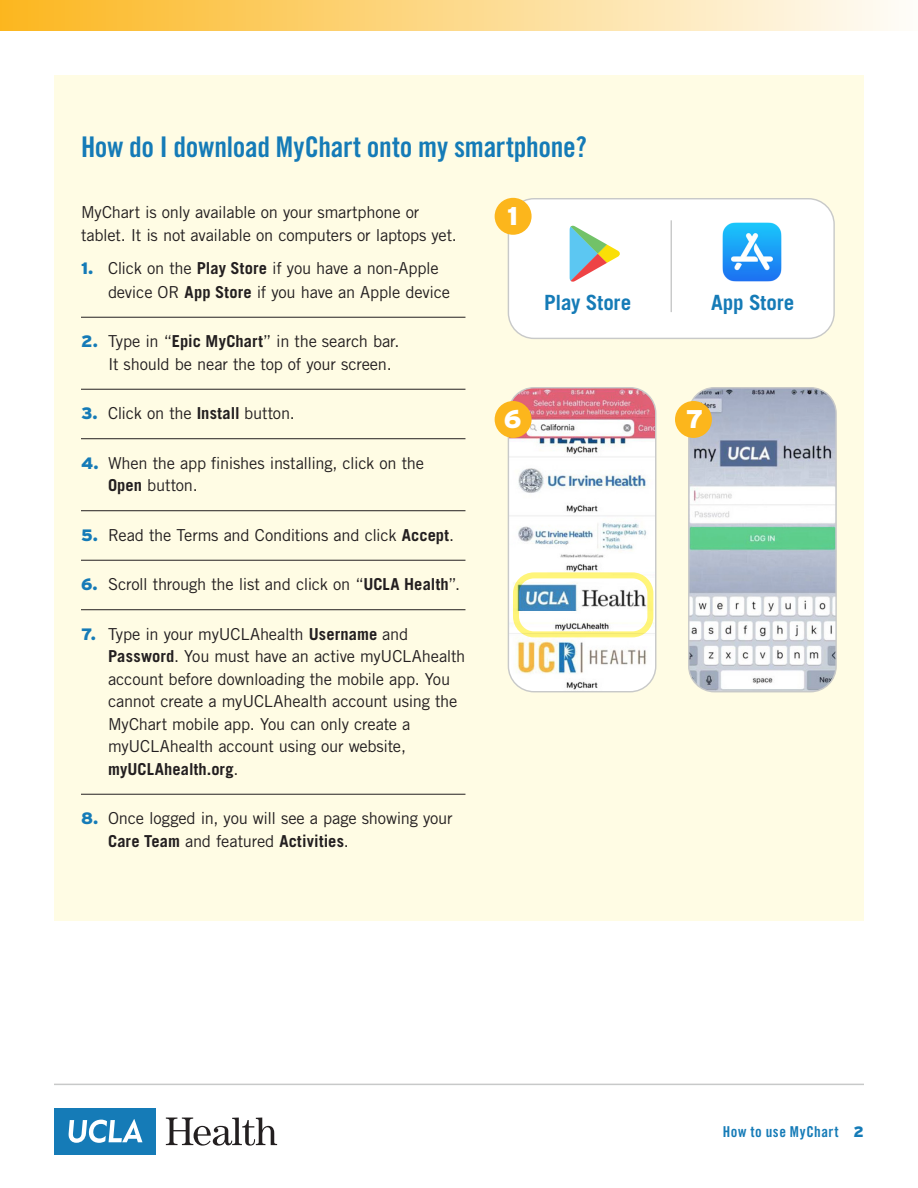
<style>
.page{position:relative;width:918px;height:1188px;background:#fff}
.page>*{position:absolute;margin:0;border:0;box-sizing:border-box;transform-origin:0 0}
.Question{font:28.5px "Trade Gothic Bold Cond Twenty";letter-spacing:-.01em;color:#157bb7}
.Body_Copy__12_16{font:900 25.65px "Interstate";color:#fff}
.Small_Blue_Subhead{font:700 21px "Trade Gothic";letter-spacing:-.005em;color:#157bb7}
.chart_text{font:16.5px/22.5px "Trade Gothic";letter-spacing:-.015em;color:#231f20}
.t1{font:15px "Trade Gothic Bold Cond Twenty";letter-spacing:.035em;color:#157bb7}
.s1{font-family:"Interstate";font-weight:900;color:#157bb7}
.s2{font-weight:700}
.s3{font-family:"Interstate";font-weight:900}
</style>
<div class="page">
<div style="left:0;top:0;width:918px;height:31px;background:linear-gradient(to right,#fcb71f,#fefdf9)"></div>
<div style="left:54px;top:1108px;width:101px;height:47px;background:#157bb7"></div>
<svg style="left:69px;top:1119px;width:73px;height:24px"></svg>
<svg style="left:166px;top:1118px;width:111px;height:28px"></svg>
<div style="left:54px;top:76px;width:810px;height:845px;background:#fffce4"></div>
<hr style="left:54px;top:1084px;width:810px;height:1px;background:#c8c9c9">
<hr style="left:81px;top:317px;width:384px;height:1px;background:#231f20">
<hr style="left:81px;top:389px;width:384px;height:1px;background:#231f20">
<hr style="left:81px;top:438px;width:384px;height:1px;background:#231f20">
<hr style="left:81px;top:510px;width:384px;height:1px;background:#231f20">
<hr style="left:81px;top:560px;width:384px;height:1px;background:#231f20">
<hr style="left:81px;top:609px;width:384px;height:1px;background:#231f20">
<hr style="left:81px;top:794px;width:384px;height:1px;background:#231f20">
<img style="left:508px;top:388px;width:148px;height:304px">
<div style="left:508px;top:387px;width:148px;height:305px;border:1px solid #c8c9c9;border-radius:26px"></div>
<div style="left:495px;top:401px;width:37px;height:37px;background:#fcb61c;border-radius:50%"></div>
<img style="left:690px;top:389px;width:145px;height:303px">
<div style="left:688px;top:387px;width:149px;height:305px;border:1px solid #c8c9c9;border-radius:26px"></div>
<div style="left:675px;top:401px;width:37px;height:37px;background:#fcb61c;border-radius:50%"></div>
<div style="left:508px;top:199px;width:326px;height:139px;background:#fff;border-radius:26px"></div>
<div style="left:508px;top:198px;width:327px;height:141px;border:1px solid #c8c9c9;border-radius:26px"></div>
<svg style="left:570px;top:226px;width:50px;height:56px"></svg>
<img style="left:722px;top:223px;width:59px;height:59px">
<div style="left:495px;top:198px;width:37px;height:37px;background:#fcb61c;border-radius:50%"></div>
<hr style="left:671px;top:220px;width:1px;height:92px;background:#c8c9c9">
<div style="left:513px;top:572px;width:140px;height:65px;border:6px solid #fff57a;border-radius:18px"></div>
<p class="Question" style="left:81px;top:129px;width:507px">How do I download MyChart onto my smartphone?</p>
<p class="chart_text" style="left:81px;top:201px;width:377px">MyChart is only available on your smartphone or tablet. It is not available on computers or laptops yet.</p>
<p class="chart_text" style="left:108px;top:256px;width:344px;line-height:24px;text-indent:-27px"><span class="s1">1.</span> Click on the <span class="s2">Play Store</span> if you have a non-Apple device OR <span class="s2">App Store</span> if you have an Apple device</p>
<p class="chart_text" style="left:108px;top:330px;width:293px;text-indent:-27px"><span class="s1">2.</span> Type in “<span class="s2">Epic MyChart</span>” in the search bar.<br>It should be near the top of your screen.</p>
<p class="chart_text" style="left:81px;top:402px;width:215px"><span class="s1">3.</span> Click on the <span class="s2">Install</span> button.</p>
<p class="chart_text" style="left:108px;top:451px;width:318px;text-indent:-27px"><span class="s1">4.</span> When the app finishes installing, click on the<br><span class="s2">Open</span> button.</p>
<p class="chart_text" style="left:81px;top:523px;width:375px"><span class="s1">5.</span> Read the Terms and Conditions and click <span class="s2">Accept</span>.</p>
<p class="chart_text" style="left:81px;top:573px;width:381px"><span class="s1">6.</span> Scroll through the list and click on “<span class="s2">UCLA Health</span>”.</p>
<p class="chart_text" style="left:108px;top:622px;width:359px;text-indent:-27px"><span class="s1">7.</span> Type in your myUCLAhealth <span class="s2">Username</span> and <span class="s2">Password</span>. You must have an active myUCLAhealth account before downloading the mobile app. You cannot create a myUCLAhealth account using the MyChart mobile app. You can only create a myUCLAhealth account using our website, <span class="s2">myUCLAhealth.org</span>.</p>
<p class="chart_text" style="left:108px;top:807px;width:346px;text-indent:-27px"><span class="s1">8.</span> Once logged in, you will see a page showing your<br><span class="s2">Care Team</span> and featured <span class="s2">Activities</span>.</p>
<p class="Body_Copy__12_16" style="left:507px;top:201px;width:12px">1</p>
<p class="Small_Blue_Subhead" style="left:544px;top:290px;width:89px">Play Store</p>
<p class="Small_Blue_Subhead" style="left:711px;top:290px;width:85px">App Store</p>
<p class="Body_Copy__12_16" style="left:504px;top:405px;width:19px">6</p>
<p class="Body_Copy__12_16" style="left:686px;top:405px;width:19px">7</p>
<p class="t1" style="left:723px;top:1123px;width:143px">How to use MyChart <span class="s3">2</span></p>
</div>
